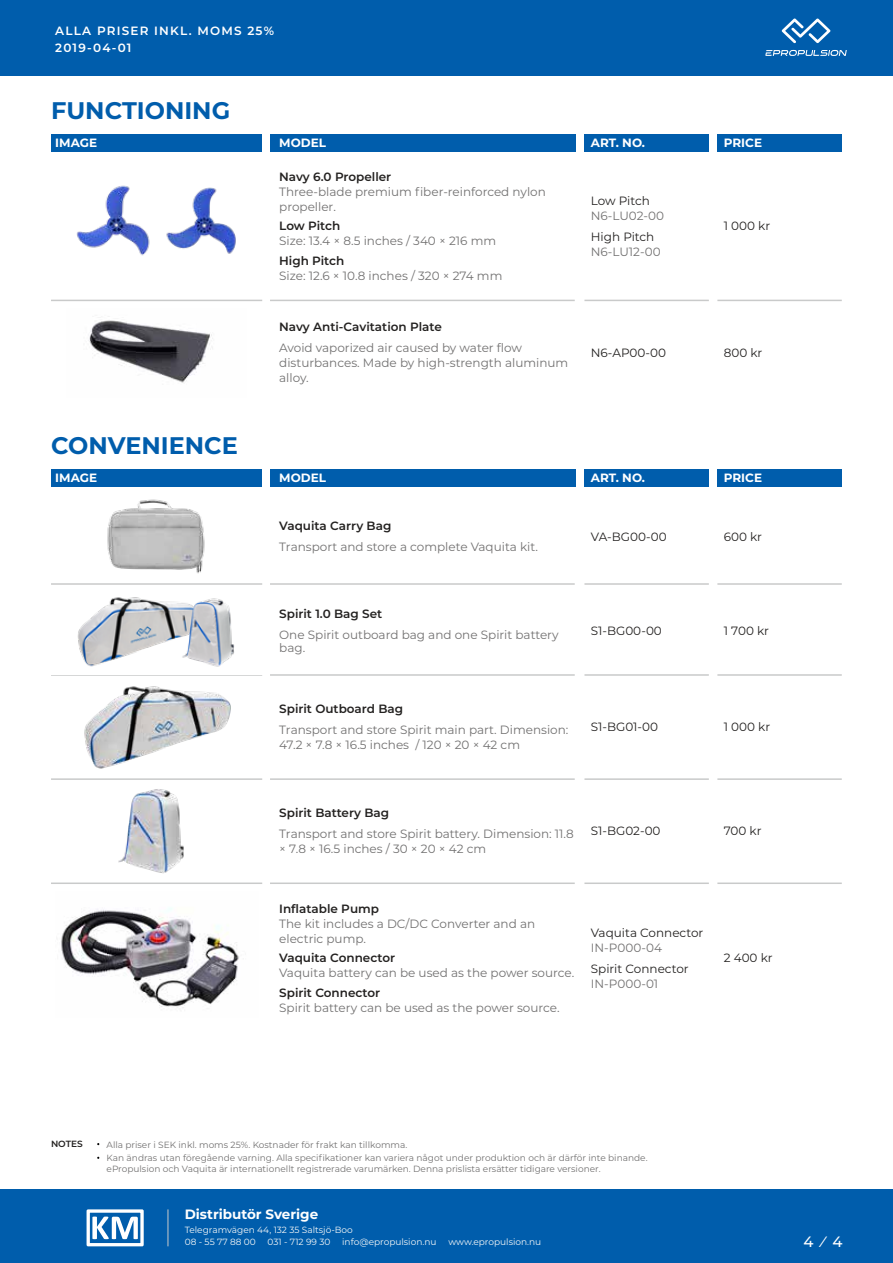
<style>
.page{position:relative;width:893px;height:1263px;background:#fff}
.page>*{position:absolute;margin:0;border:0;box-sizing:border-box;transform-origin:0 0}
.t1{font:700 24px "Montserrat";color:#005dac}
.t2{font:500 15px "Montserrat";color:#fff}
.t3{font:700 13.5px "Montserrat";color:#fff}
.t4{font:12px/15px "Montserrat";color:#727171}
.t5{font:600 12px "Montserrat";color:#232120}
.t6{font:12px "Montserrat";color:#232120}
.t7{font:700 12px "Montserrat";color:#fff}
.t8{font:600 12px/17.4px "Montserrat";letter-spacing:.1em;color:#fff}
.t9{font:9px/13.5px "Montserrat";color:#727171}
.t10{font:9px/12px "Montserrat";color:#f7f8f8}
.t11{font:600 9px "Montserrat";color:#232120}
</style>
<div class="page">
<div style="left:0;top:0;width:893px;height:76px;background:#005dac"></div>
<div style="left:0;top:1189px;width:893px;height:74px;background:#005dac"></div>
<hr style="left:168px;top:1209px;width:1px;height:37px;background:#c9caca">
<svg style="left:782px;top:18px;width:49px;height:25px"></svg>
<svg style="left:765px;top:50px;width:82px;height:6px"></svg>
<svg style="left:92px;top:1216px;width:46px;height:23px"></svg>
<div style="left:87px;top:1209px;width:57px;height:37px;border:3px solid #fff"></div>
<div style="left:51px;top:135px;width:211px;height:17px;background:#005dac"></div>
<div style="left:270px;top:135px;width:305px;height:17px;background:#005dac"></div>
<div style="left:584px;top:135px;width:125px;height:17px;background:#005dac"></div>
<div style="left:717px;top:135px;width:125px;height:17px;background:#005dac"></div>
<img style="left:76px;top:185px;width:74px;height:71px">
<img style="left:166px;top:187px;width:70px;height:67px">
<img style="left:61px;top:908px;width:178px;height:100px">
<hr style="left:51px;top:300px;width:211px;height:1px;background:#c9caca">
<hr style="left:270px;top:300px;width:305px;height:1px;background:#c9caca">
<hr style="left:584px;top:300px;width:125px;height:1px;background:#c9caca">
<hr style="left:717px;top:300px;width:125px;height:1px;background:#c9caca">
<img style="left:88px;top:316px;width:125px;height:67px">
<hr style="left:51px;top:674px;width:211px;height:2px;background:#c9caca">
<hr style="left:270px;top:674px;width:305px;height:2px;background:#c9caca">
<hr style="left:584px;top:674px;width:125px;height:2px;background:#c9caca">
<hr style="left:717px;top:674px;width:125px;height:2px;background:#c9caca">
<img style="left:84px;top:686px;width:147px;height:83px">
<hr style="left:51px;top:778px;width:211px;height:2px;background:#c9caca">
<hr style="left:270px;top:778px;width:305px;height:2px;background:#c9caca">
<hr style="left:584px;top:778px;width:125px;height:2px;background:#c9caca">
<hr style="left:717px;top:778px;width:125px;height:2px;background:#c9caca">
<img style="left:118px;top:789px;width:66px;height:85px">
<hr style="left:51px;top:882px;width:211px;height:2px;background:#c9caca">
<hr style="left:270px;top:882px;width:305px;height:2px;background:#c9caca">
<hr style="left:584px;top:882px;width:125px;height:2px;background:#c9caca">
<hr style="left:717px;top:882px;width:125px;height:2px;background:#c9caca">
<div style="left:51px;top:469px;width:211px;height:18px;background:#005dac"></div>
<div style="left:270px;top:469px;width:305px;height:18px;background:#005dac"></div>
<div style="left:584px;top:469px;width:125px;height:18px;background:#005dac"></div>
<div style="left:717px;top:469px;width:125px;height:18px;background:#005dac"></div>
<img style="left:107px;top:499px;width:98px;height:75px">
<hr style="left:51px;top:583px;width:211px;height:2px;background:#c9caca">
<hr style="left:270px;top:583px;width:305px;height:2px;background:#c9caca">
<hr style="left:584px;top:583px;width:125px;height:2px;background:#c9caca">
<hr style="left:717px;top:583px;width:125px;height:2px;background:#c9caca">
<img style="left:77px;top:597px;width:157px;height:70px">
<p class="t8" style="left:55px;top:22px;width:220px">ALLA PRISER INKL. MOMS 25%<br>2019-04-01</p>
<h1 class="t1" style="left:51px;top:94px;width:181px">FUNCTIONING</h1>
<p class="t7" style="left:55px;top:134px;width:43px">IMAGE</p>
<p class="t7" style="left:279px;top:134px;width:48px">MODEL</p>
<p class="t7" style="left:591px;top:134px;width:56px">ART. NO.</p>
<p class="t7" style="left:724px;top:134px;width:40px">PRICE</p>
<p class="t5" style="left:279px;top:168px;width:114px">Navy 6.0 Propeller</p>
<p class="t4" style="left:279px;top:183px;width:268px">Three-blade premium fiber-reinforced nylon propeller.</p>
<p class="t5" style="left:279px;top:217px;width:63px">Low Pitch</p>
<p class="t4" style="left:279px;top:233px;width:218px">Size: 13.4 × 8.5 inches / 340 × 216 mm</p>
<p class="t5" style="left:279px;top:252px;width:67px">High Pitch</p>
<p class="t4" style="left:279px;top:267px;width:225px">Size: 12.6 × 10.8 inches / 320 × 274 mm</p>
<p class="t6" style="left:591px;top:192px;width:61px">Low Pitch</p>
<p class="t4" style="left:591px;top:208px;width:75px">N6-LU02-00</p>
<p class="t6" style="left:591px;top:228px;width:65px">High Pitch</p>
<p class="t4" style="left:591px;top:244px;width:71px">N6-LU12-00</p>
<p class="t6" style="left:724px;top:218px;width:48px">1 000 kr</p>
<h1 class="t1" style="left:51px;top:428px;width:188px">CONVENIENCE</h1>
<p class="t5" style="left:279px;top:318px;width:164px">Navy Anti-Cavitation Plate</p>
<p class="t4" style="left:279px;top:340px;width:291px">Avoid vaporized air caused by water flow disturbances. Made by high-strength aluminum alloy.</p>
<p class="t6" style="left:591px;top:344px;width:77px">N6-AP00-00</p>
<p class="t6" style="left:724px;top:344px;width:40px">800 kr</p>
<p class="t7" style="left:55px;top:469px;width:43px">IMAGE</p>
<p class="t7" style="left:279px;top:469px;width:48px">MODEL</p>
<p class="t7" style="left:591px;top:469px;width:56px">ART. NO.</p>
<p class="t7" style="left:724px;top:469px;width:40px">PRICE</p>
<p class="t5" style="left:279px;top:517px;width:114px">Vaquita Carry Bag</p>
<p class="t4" style="left:279px;top:539px;width:260px">Transport and store a complete Vaquita kit.</p>
<p class="t6" style="left:591px;top:528px;width:77px">VA-BG00-00</p>
<p class="t6" style="left:724px;top:528px;width:40px">600 kr</p>
<p class="t5" style="left:279px;top:605px;width:105px">Spirit 1.0 Bag Set</p>
<p class="t4" style="left:279px;top:627px;width:281px;line-height:13.5px">One Spirit outboard bag and one Spirit battery bag.</p>
<p class="t6" style="left:591px;top:623px;width:73px">S1-BG00-00</p>
<p class="t6" style="left:724px;top:623px;width:47px">1 700 kr</p>
<p class="t5" style="left:279px;top:700px;width:125px">Spirit Outboard Bag</p>
<p class="t4" style="left:279px;top:722px;width:291px">Transport and store Spirit main part. Dimension:<br>47.2 × 7.8 × 16.5 inches / 120 × 20 × 42 cm</p>
<p class="t6" style="left:591px;top:719px;width:69px">S1-BG01-00</p>
<p class="t6" style="left:724px;top:719px;width:48px">1 000 kr</p>
<p class="t5" style="left:279px;top:804px;width:112px">Spirit Battery Bag</p>
<p class="t4" style="left:279px;top:826px;width:296px">Transport and store Spirit battery. Dimension: 11.8 × 7.8 × 16.5 inches / 30 × 20 × 42 cm</p>
<p class="t6" style="left:591px;top:823px;width:71px">S1-BG02-00</p>
<p class="t6" style="left:724px;top:823px;width:39px">700 kr</p>
<p class="t5" style="left:279px;top:900px;width:101px">Inflatable Pump</p>
<p class="t4" style="left:279px;top:915px;width:257px">The kit includes a DC/DC Converter and an electric pump.</p>
<p class="t5" style="left:279px;top:949px;width:117px">Vaquita Connector</p>
<p class="t4" style="left:279px;top:965px;width:296px">Vaquita battery can be used as the power source.</p>
<p class="t5" style="left:279px;top:984px;width:102px">Spirit Connector</p>
<p class="t4" style="left:279px;top:999px;width:282px">Spirit battery can be used as the power source.</p>
<p class="t6" style="left:591px;top:924px;width:114px">Vaquita Connector</p>
<p class="t4" style="left:591px;top:940px;width:73px">IN-P000-04</p>
<p class="t6" style="left:591px;top:960px;width:99px">Spirit Connector</p>
<p class="t4" style="left:591px;top:976px;width:69px">IN-P000-01</p>
<p class="t6" style="left:724px;top:950px;width:50px">2 400 kr</p>
<p class="t11" style="left:51px;top:1137px;width:33px">NOTES</p>
<p class="t9" style="left:107px;top:1137px;width:543px">Alla priser i SEK inkl. moms 25%. Kostnader för frakt kan tillkomma.<br>Kan ändras utan föregående varning. Alla specifikationer kan variera något under produktion och är därför inte binande.</p>
<p class="t9" style="left:107px;top:1161px;width:496px">ePropulsion och Vaquita är internationellt registrerade varumärken. Denna prislista ersätter tidigare versioner.</p>
<p class="t3" style="left:185px;top:1204px;width:135px">Distributör Sverige</p>
<p class="t10" style="left:185px;top:1224px;width:170px">Telegramvägen 44, 132 35 Saltsjö-Boo<br>08 - 55 77 88 00</p>
<p class="t10" style="left:268px;top:1236px;width:64px">031 - 712 99 30</p>
<p class="t10" style="left:342px;top:1236px;width:96px">info@epropulsion.nu</p>
<p class="t10" style="left:448px;top:1236px;width:94px">www.epropulsion.nu</p>
<p class="t2" style="left:803px;top:1231px;width:40px">4 ⁄ 4</p>
</div>
